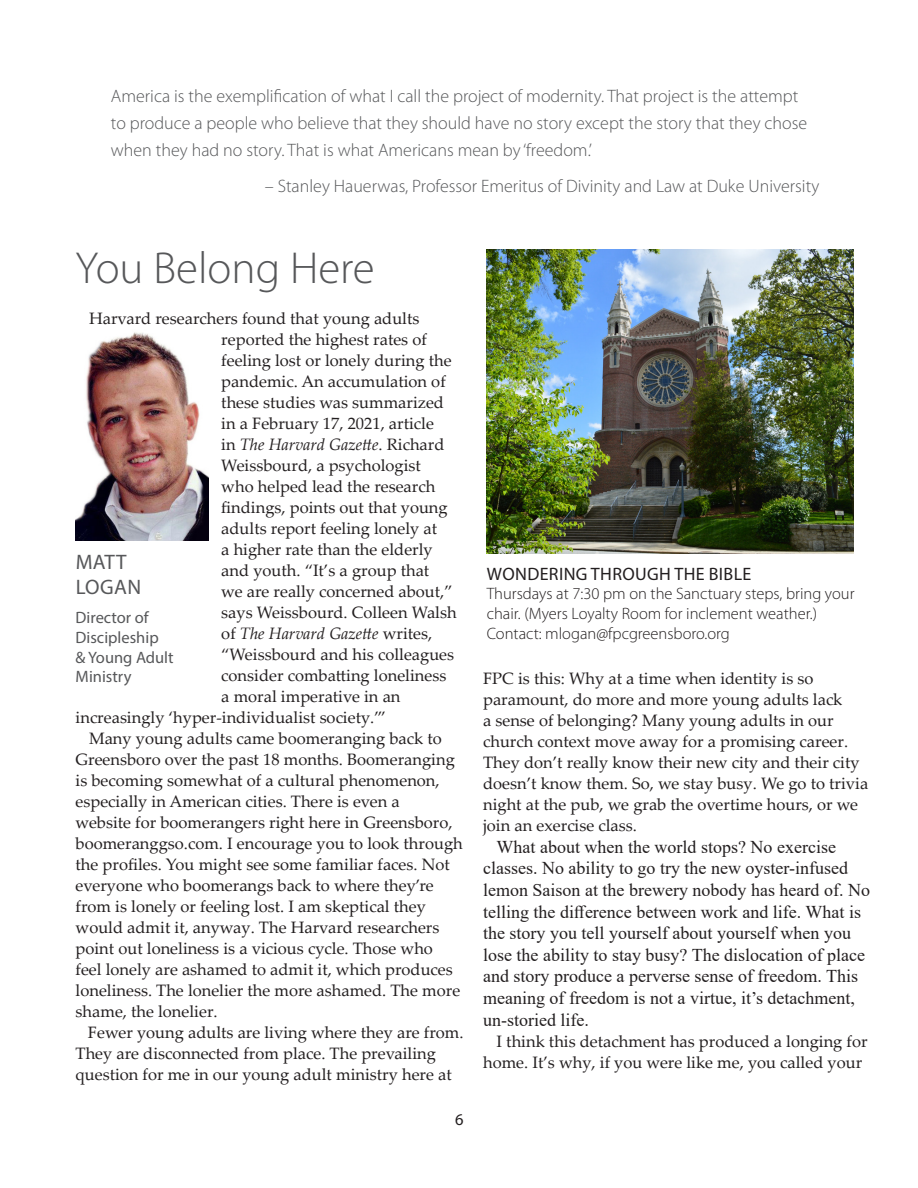
<style>
.page{position:relative;width:918px;height:1188px;background:#fff}
.page>*{position:absolute;margin:0;border:0;box-sizing:border-box;transform-origin:0 0}
.list{font:300 45px "Myriad Pro";color:#57585a}
.list-2{font:21px/25.2px "Myriad Pro";letter-spacing:.02em;color:#57585a}
.list_hed{font:18px/21.6px "Times New Roman";color:#231f20}
.t1{font:300 18px/27px "Myriad Pro";color:#57585a}
.list-3{font:18px "Myriad Pro";letter-spacing:.02em;color:#231f20}
.list_hed-2{font:16.5px/21px "Palatino Linotype";color:#231f20}
.list-4{font:300 16.5px/19.8px "Myriad Pro";color:#231f20}
.list_hed-3{font:italic 16.5px "Palatino Linotype";color:#231f20}
.list-5{font:16.5px/19.8px "Myriad Pro";color:#57585a}
.t2{font:16.5px "Myriad Pro";color:#231f20}
.s1{font-style:normal}
</style>
<div class="page">
<img style="left:76px;top:332px;width:133px;height:208px">
<img style="left:487px;top:250px;width:366px;height:303px">
<p class="t1" style="left:111px;top:82px;width:698px">America is the exemplification of what I call the project of modernity. That project is the attempt to produce a people who believe that they should have no story except the story that they chose when they had no story. That is what Americans mean by ‘freedom.’</p>
<p class="t1" style="left:265px;top:172px;width:556px">– Stanley Hauerwas, Professor Emeritus of Divinity and Law at Duke University</p>
<p class="list" style="left:76px;top:241px;width:301px">You Belong Here</p>
<p class="list_hed-2" style="left:89px;top:308px;width:332px">Harvard researchers found that young adults</p>
<p class="list_hed-2" style="left:221px;top:329px;width:207px">reported the highest rates of</p>
<p class="list_hed-2" style="left:221px;top:350px;width:232px">feeling lost or lonely during the</p>
<p class="list_hed-2" style="left:221px;top:371px;width:226px">pandemic. An accumulation of</p>
<p class="list_hed-2" style="left:221px;top:392px;width:224px">these studies was summarized</p>
<p class="list_hed-2" style="left:221px;top:413px;width:214px">in a February 17, 2021, article</p>
<p class="list_hed-3" style="left:221px;top:433px;width:225px"><span class="s1">in</span> The Harvard Gazette<span class="s1">. Richard</span></p>
<p class="list_hed-2" style="left:221px;top:455px;width:201px">Weissbourd, a psychologist</p>
<p class="list_hed-2" style="left:221px;top:476px;width:216px">who helped lead the research</p>
<p class="list_hed-2" style="left:221px;top:497px;width:228px">findings, points out that young</p>
<p class="list_hed-2" style="left:221px;top:518px;width:217px">adults report feeling lonely at</p>
<p class="list_hed-2" style="left:221px;top:539px;width:213px">a higher rate than the elderly</p>
<p class="list_hed-2" style="left:221px;top:560px;width:209px">and youth. “It’s a group that</p>
<p class="list_hed-2" style="left:221px;top:581px;width:233px">we are really concerned about,”</p>
<p class="list_hed-2" style="left:221px;top:602px;width:237px">says Weissbourd. Colleen Walsh</p>
<p class="list_hed-3" style="left:221px;top:622px;width:213px"><span class="s1">of</span> The Harvard Gazette <span class="s1">writes,</span></p>
<p class="list_hed-2" style="left:221px;top:644px;width:234px">“Weissbourd and his colleagues</p>
<p class="list_hed-2" style="left:221px;top:665px;width:227px">consider combatting loneliness</p>
<p class="list_hed-2" style="left:221px;top:686px;width:181px">a moral imperative in an</p>
<p class="list_hed-2" style="left:76px;top:707px;width:312px">increasingly ‘hyper-individualist society.’”</p>
<p class="list_hed-2" style="left:76px;top:728px;width:389px;text-indent:14px">Many young adults came boomeranging back to Greensboro over the past 18 months. Boomeranging is becoming somewhat of a cultural phenomenon, especially in American cities. There is even a<br>website for boomerangers right here in Greensboro, boomeranggso.com. I encourage you to look through the profiles. You might see some familiar faces. Not everyone who boomerangs back to where they’re from is lonely or feeling lost. I am skeptical they would admit it, anyway. The Harvard researchers point out loneliness is a vicious cycle. Those who feel lonely are ashamed to admit it, which produces loneliness. The lonelier the more ashamed. The more shame, the lonelier.</p>
<p class="list_hed-2" style="left:76px;top:1022px;width:390px;text-indent:12px">Fewer young adults are living where they are from.<br>They are disconnected from place. The prevailing question for me in our young adult ministry here at</p>
<p class="list-2" style="left:76px;top:549px;width:67px">MATT<br>LOGAN</p>
<p class="list-5" style="left:76px;top:607px;width:85px">Director of<br>Discipleship</p>
<p class="list-5" style="left:76px;top:647px;width:100px">&amp; Young Adult<br>Ministry</p>
<p class="t2" style="left:455px;top:1109px;width:10px">6</p>
<p class="list-3" style="left:487px;top:562px;width:266px">WONDERING THROUGH THE BIBLE</p>
<p class="list-4" style="left:487px;top:584px;width:369px">Thursdays at 7:30 pm on the Sanctuary steps, bring your chair. (Myers Loyalty Room for inclement weather.)</p>
<p class="list-4" style="left:487px;top:623px;width:245px">Contact: mlogan@fpcgreensboro.org</p>
<p class="list_hed-2" style="left:483px;top:668px;width:387px">FPC is this: Why at a time when identity is so paramount, do more and more young adults lack<br>a sense of belonging? Many young adults in our church context move away for a promising career.<br>They don’t really know their new city and their city doesn’t know them. So, we stay busy. We go to trivia night at the pub, we grab the overtime hours, or we join an exercise class.</p>
<p class="list_hed" style="left:483px;top:835px;width:388px;text-indent:14px">What about when the world stops? No exercise classes. No ability to go try the new oyster-infused lemon Saison at the brewery nobody has heard of. No telling the difference between work and life. What is the story you tell yourself about yourself when you lose the ability to stay busy? The dislocation of place and story produce a perverse sense of freedom. This meaning of freedom is not a virtue, it’s detachment, un-storied life.</p>
<p class="list_hed-2" style="left:483px;top:1030px;width:386px;text-indent:14px">I think this detachment has produced a longing for home. It’s why, if you were like me, you called your</p>
</div>
